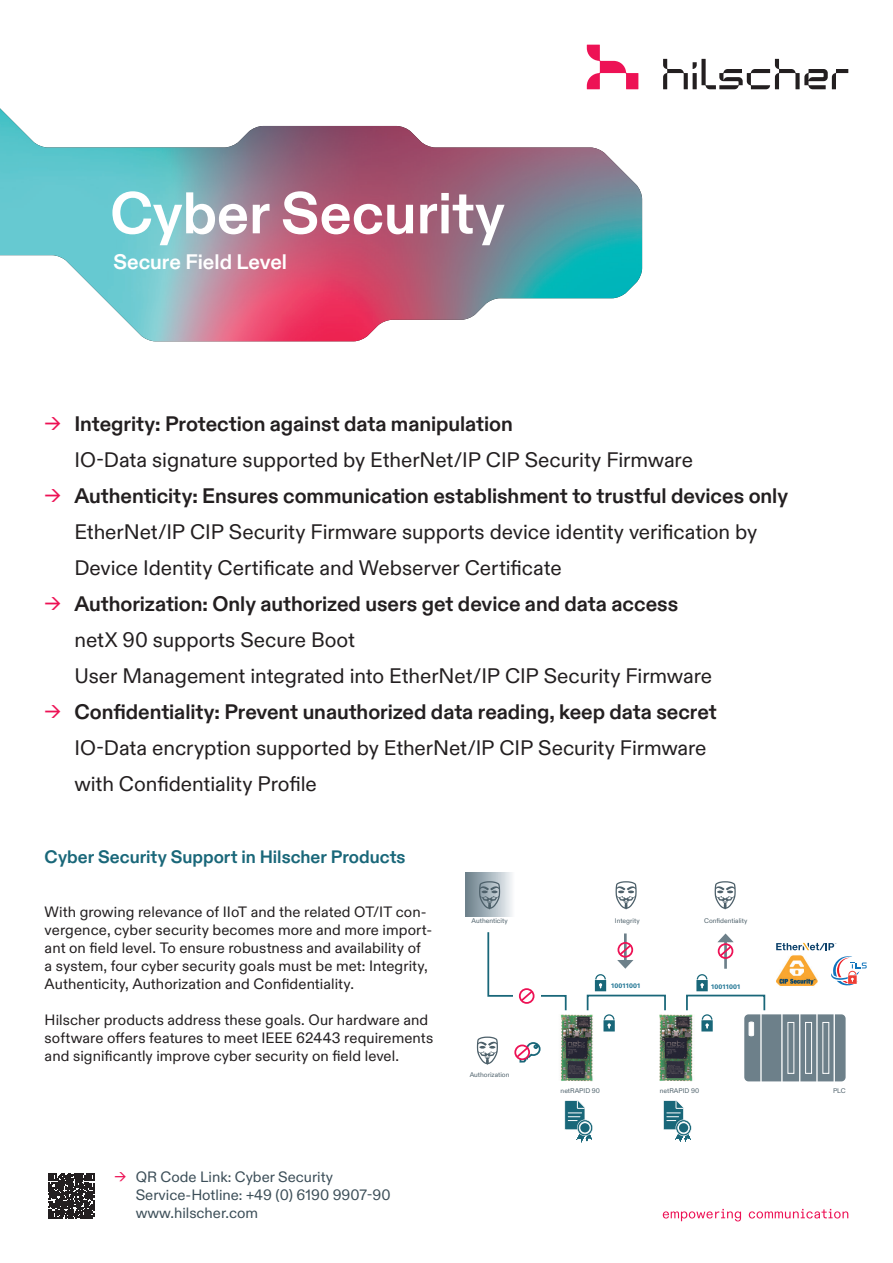
<style>
.page{position:relative;width:893px;height:1263px;background:#fff}
.page>*{position:absolute;margin:0;border:0;box-sizing:border-box;transform-origin:0 0}
.t1{font:700 58.5px "ABC Diatype";color:#fff}
.t2{font:21px/36px "ABC Diatype";letter-spacing:-.005em;color:#231f20}
.t3{font:700 21px "ABC Diatype";color:#fff}
.t4{font:700 18px "ABC Diatype";color:#196779}
.t5{font:15px/18px "ABC Diatype";letter-spacing:.005em;color:#231f20}
.t6{font:15px/18px "ABC Diatype";color:#3d4f59}
.t7{font:6.75px "ABC Diatype";color:#4d606a}
.t8{font:600 6.75px "Fira Sans";letter-spacing:.025em;color:#176f8f}
.s1{color:#ed1255}
.s2{font-weight:700}
</style>
<div class="page">
<svg style="left:587px;top:45px;width:51px;height:38px"></svg>
<svg style="left:663px;top:59px;width:185px;height:30px"></svg>
<svg style="left:663px;top:1209px;width:185px;height:12px"></svg>
<svg style="left:48px;top:1173px;width:46px;height:46px;background:#434041"></svg>
<img style="left:0;top:108px;width:642px;height:233px">
<div style="left:465px;top:873px;width:49px;height:43px;background:linear-gradient(to right,#677c87,#f3f6fa)"></div>
<div style="left:744px;top:1014px;width:102px;height:67px;background:#6d808a;border-radius:4px"></div>
<hr style="left:834px;top:1013px;width:1px;height:70px;background:#fff">
<hr style="left:816px;top:1013px;width:2px;height:70px;background:#fff">
<hr style="left:799px;top:1013px;width:1px;height:70px;background:#fff">
<hr style="left:781px;top:1013px;width:2px;height:70px;background:#fff">
<hr style="left:760px;top:1013px;width:2px;height:70px;background:#fff">
<svg style="left:749px;top:1022px;width:5px;height:14px"></svg>
<svg style="left:788px;top:1022px;width:6px;height:52px"></svg>
<div style="left:805px;top:1022px;width:7px;height:52px;background:#6d808a;border:1px solid #fff"></div>
<div style="left:822px;top:1022px;width:7px;height:52px;background:#6d808a;border:1px solid #fff"></div>
<div style="left:686px;top:995px;width:79px;height:16px;border:2px solid #196779"></div>
<div style="left:587px;top:995px;width:79px;height:16px;border:2px solid #196779"></div>
<svg style="left:595px;top:974px;width:11px;height:17px"></svg>
<img style="left:560px;top:1014px;width:33px;height:67px">
<svg style="left:696px;top:974px;width:12px;height:17px"></svg>
<hr style="left:624px;top:933px;width:3px;height:29px;background:#6d808a">
<div style="left:617px;top:942px;width:16px;height:16px;border:2px solid #ed1255;border-radius:50%"></div>
<svg style="left:617px;top:943px;width:16px;height:26px"></svg>
<svg style="left:487px;top:932px;width:80px;height:79px"></svg>
<svg style="left:663px;top:1100px;width:29px;height:42px"></svg>
<div style="left:679px;top:1123px;width:9px;height:9px;background:#196779;border-radius:50%"></div>
<svg style="left:701px;top:1014px;width:12px;height:17px"></svg>
<svg style="left:603px;top:1014px;width:12px;height:17px"></svg>
<svg style="left:564px;top:1100px;width:29px;height:43px"></svg>
<div style="left:580px;top:1123px;width:10px;height:9px;background:#196779;border-radius:50%"></div>
<svg style="left:615px;top:881px;width:22px;height:28px"></svg>
<svg style="left:715px;top:881px;width:21px;height:28px"></svg>
<svg style="left:479px;top:881px;width:21px;height:28px"></svg>
<svg style="left:477px;top:1036px;width:21px;height:29px"></svg>
<div style="left:514px;top:1044px;width:16px;height:16px;border:2px solid #ed1255;border-radius:50%"></div>
<svg style="left:515px;top:1042px;width:26px;height:21px"></svg>
<hr style="left:724px;top:940px;width:3px;height:29px;background:#6d808a">
<div style="left:718px;top:943px;width:15px;height:16px;border:2px solid #ed1255;border-radius:50%"></div>
<svg style="left:717px;top:933px;width:17px;height:25px"></svg>
<svg style="left:831px;top:956px;width:36px;height:29px"></svg>
<img style="left:776px;top:955px;width:42px;height:31px">
<svg style="left:776px;top:943px;width:60px;height:7px"></svg>
<img style="left:660px;top:1014px;width:33px;height:67px">
<h1 class="t1" style="left:110px;top:179px;width:396px">Cyber Security</h1>
<p class="t3" style="left:113px;top:250px;width:175px">Secure Field Level</p>
<p class="t2" style="left:74px;top:406px;width:620px;text-indent:-30px"><span class="s1">→</span> <span class="s2">Integrity: Protection against data manipulation<br></span>IO-Data signature supported by EtherNet/IP CIP Security Firmware</p>
<p class="t2" style="left:74px;top:478px;width:715px;text-indent:-30px"><span class="s1">→</span> <span class="s2">Authenticity: Ensures communication establishment to trustful devices only<br></span>EtherNet/IP CIP Security Firmware supports device identity verification by<br>Device Identity Certificate and Webserver Certificate</p>
<p class="t2" style="left:74px;top:586px;width:639px;text-indent:-30px"><span class="s1">→</span> <span class="s2">Authorization: Only authorized users get device and data access </span>netX 90 supports Secure Boot<br>User Management integrated into EtherNet/IP CIP Security Firmware</p>
<p class="t2" style="left:74px;top:694px;width:644px;text-indent:-30px"><span class="s1">→</span> <span class="s2">Confidentiality: Prevent unauthorized data reading, keep data secret<br></span>IO-Data encryption supported by EtherNet/IP CIP Security Firmware with Confidentiality Profile</p>
<p class="t4" style="left:45px;top:847px;width:362px">Cyber Security Support in Hilscher Products</p>
<p class="t5" style="left:45px;top:903px;width:389px">With growing relevance of IIoT and the related OT/IT con&shy;vergence, cyber security becomes more and more import&shy;ant on field level. To ensure robustness and availability of<br>a system, four cyber security goals must be met: Integrity, Authenticity, Authorization and Confidentiality.</p>
<p class="t5" style="left:45px;top:1011px;width:390px">Hilscher products address these goals. Our hardware and software offers features to meet IEEE 62443 requirements and significantly improve cyber security on field level.</p>
<p class="t6" style="left:136px;top:1168px;width:256px;text-indent:-21px"><span class="s1">→</span> QR Code Link: Cyber Security<br>Service-Hotline: +49 (0) 6190 9907-90 www.hilscher.com</p>
<p class="t7" style="left:472px;top:917px;width:38px">Authenticity</p>
<p class="t7" style="left:615px;top:917px;width:26px">Integrity</p>
<p class="t7" style="left:704px;top:917px;width:45px">Confidentiality</p>
<p class="t7" style="left:470px;top:1071px;width:41px">Authorization</p>
<p class="t8" style="left:611px;top:980px;width:30px">10011001</p>
<p class="t8" style="left:711px;top:981px;width:30px">10011001</p>
<p class="t7" style="left:561px;top:1087px;width:41px">netRAPID 90</p>
<p class="t7" style="left:833px;top:1087px;width:14px">PLC</p>
<p class="t7" style="left:660px;top:1087px;width:41px">netRAPID 90</p>
</div>
